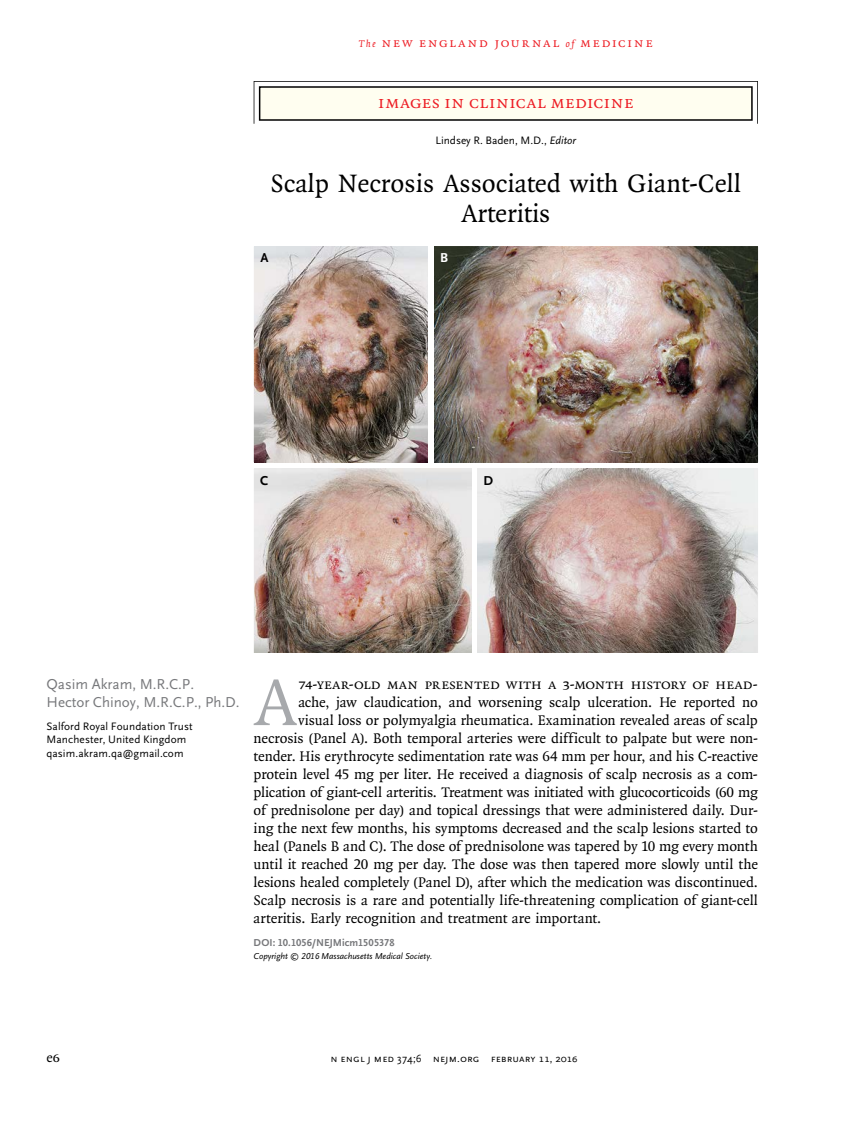
<style>
.page{position:relative;width:851px;height:1134px;background:#fff}
.page>*{position:absolute;margin:0;border:0;box-sizing:border-box;transform-origin:0 0}
.t1{font:71.1px "OTNEJM Quadraat";color:#a7a9ac}
.t2{font:27px/30px "OTNEJM Quadraat";color:#000;text-align:center}
.t3{font:18px "OTNEJM Quadraat Small Cap";letter-spacing:.005em;color:#ed1d24}
.t4{font:15px "OTNEJM Quadraat";letter-spacing:-.005em;color:#000}
.t5{font:15px "OTNEJM Quadraat Small Cap";letter-spacing:-.005em;color:#000}
.t6{font:15px/18px "OTNEJM Scala Sans LF";color:#77787b}
.t7{font:14.25px "OTNEJM Quadraat";color:#000}
.t8{font:13.5px "OTNEJM Quadraat Cap";letter-spacing:.11em;color:#ed1d24}
.t9{font:700 13.5px "OTNEJM Scala Sans LF";color:#000}
.t10{font:700 13.5px "OTNEJM Scala Sans LF";color:#fff}
.t11{font:11.25px/13.5px "OTNEJM Scala Sans LF";letter-spacing:.01em;color:#000}
.t12{font:10.8px "OTNEJM Scala Sans LF Cap";letter-spacing:.01em;color:#000}
.t13{font:700 10.5px "OTNEJM Scala Sans LF";color:#77787b}
.t14{font:italic 9px "OTNEJM Scala Sans LF";color:#000}
.s1{font-family:"OTNEJM Quadraat";font-style:italic;font-size:10.5px}
.s2{font-style:italic}
.s3{font-family:"OTNEJM Quadraat Cap"}
.s4{font-family:"OTNEJM Scala Sans OSF"}
.s5{font-family:"OTNEJM Scala Sans LF Small Cap"}
</style>
<div class="page">
<svg style="left:254px;top:81px;width:504px;height:43px"></svg>
<svg style="left:254px;top:246px;width:504px;height:407px"></svg>
<img style="left:254px;top:247px;width:174px;height:215px">
<img style="left:434px;top:247px;width:324px;height:215px">
<img style="left:254px;top:469px;width:217px;height:184px">
<img style="left:478px;top:469px;width:280px;height:184px">
<p class="t8" style="left:359px;top:35px;width:295px"><span class="s1">The</span> new england journal <span class="s1">of</span> medicine</p>
<p class="t3" style="left:378px;top:92px;width:257px">Images in Clinical Medicine</p>
<p class="t11" style="left:435px;top:134px;width:142px">Lindsey R. Baden, M.D., <span class="s2">Editor</span></p>
<h2 class="t2" style="left:270px;top:169px;width:472px">Scalp Necrosis Associated with Giant-Cell<br>Arteritis</h2>
<p class="t9" style="left:261px;top:251px;width:10px">A</p>
<p class="t10" style="left:440px;top:251px;width:9px">B</p>
<p class="t9" style="left:260px;top:473px;width:10px">C</p>
<p class="t9" style="left:483px;top:473px;width:11px">D</p>
<p class="t6" style="left:46px;top:676px;width:195px">Qasim Akram, M.R.C.P.<br>Hector Chinoy, M.R.C.P., Ph.D.</p>
<p class="t11" style="left:46px;top:719px;width:148px">Salford Royal Foundation Trust<br>Manchester, United Kingdom qasim . akram . qa@ gmail . com</p>
<h1 class="t1" style="left:254px;top:660px;width:45px">A</h1>
<p class="t5" style="left:298px;top:676px;width:461px">74-year-old man presented with a 3-month history of head-</p>
<p class="t4" style="left:298px;top:693px;width:461px">ache, jaw claudication, and worsening scalp ulceration. He reported no</p>
<p class="t4" style="left:298px;top:711px;width:461px">visual loss or polymyalgia rheumatica. Examination revealed areas of scalp</p>
<p class="t4" style="left:254px;top:729px;width:506px">necrosis (Panel A). Both temporal arteries were difficult to palpate but were non-</p>
<p class="t4" style="left:254px;top:747px;width:506px">tender. His erythrocyte sedimentation rate was 64 mm per hour, and his C-reactive</p>
<p class="t4" style="left:254px;top:765px;width:505px">protein level 45 mg per liter. He received a diagnosis of scalp necrosis as a com-</p>
<p class="t4" style="left:254px;top:783px;width:505px">plication of giant-cell arteritis. Treatment was initiated with glucocorticoids (60 mg</p>
<p class="t4" style="left:254px;top:801px;width:506px">of prednisolone per day) and topical dressings that were administered daily. Dur-</p>
<p class="t4" style="left:254px;top:819px;width:506px">ing the next few months, his symptoms decreased and the scalp lesions started to</p>
<p class="t4" style="left:254px;top:837px;width:506px">heal (Panels B and C). The dose of prednisolone was tapered by 10 mg every month</p>
<p class="t4" style="left:254px;top:855px;width:506px">until it reached 20 mg per day. The dose was then tapered more slowly until the</p>
<p class="t4" style="left:254px;top:873px;width:506px">lesions healed completely (Panel D), after which the medication was discontinued.</p>
<p class="t4" style="left:254px;top:891px;width:506px">Scalp necrosis is a rare and potentially life-threatening complication of giant-cell</p>
<p class="t4" style="left:254px;top:909px;width:349px">arteritis. Early recognition and treatment are important.</p>
<p class="t13" style="left:254px;top:937px;width:142px">DOI: 10.1056/NEJMicm1505378</p>
<p class="t14" style="left:254px;top:951px;width:180px">Copyright © 2016 Massachusetts Medical Society.</p>
<p class="t7" style="left:46px;top:1049px;width:15px">e<span class="s3">6</span></p>
<p class="t12" style="left:330px;top:1053px;width:249px">n engl j med <span class="s4">374;6</span> nejm.org <span class="s5">February 11, 2016</span></p>
</div>
